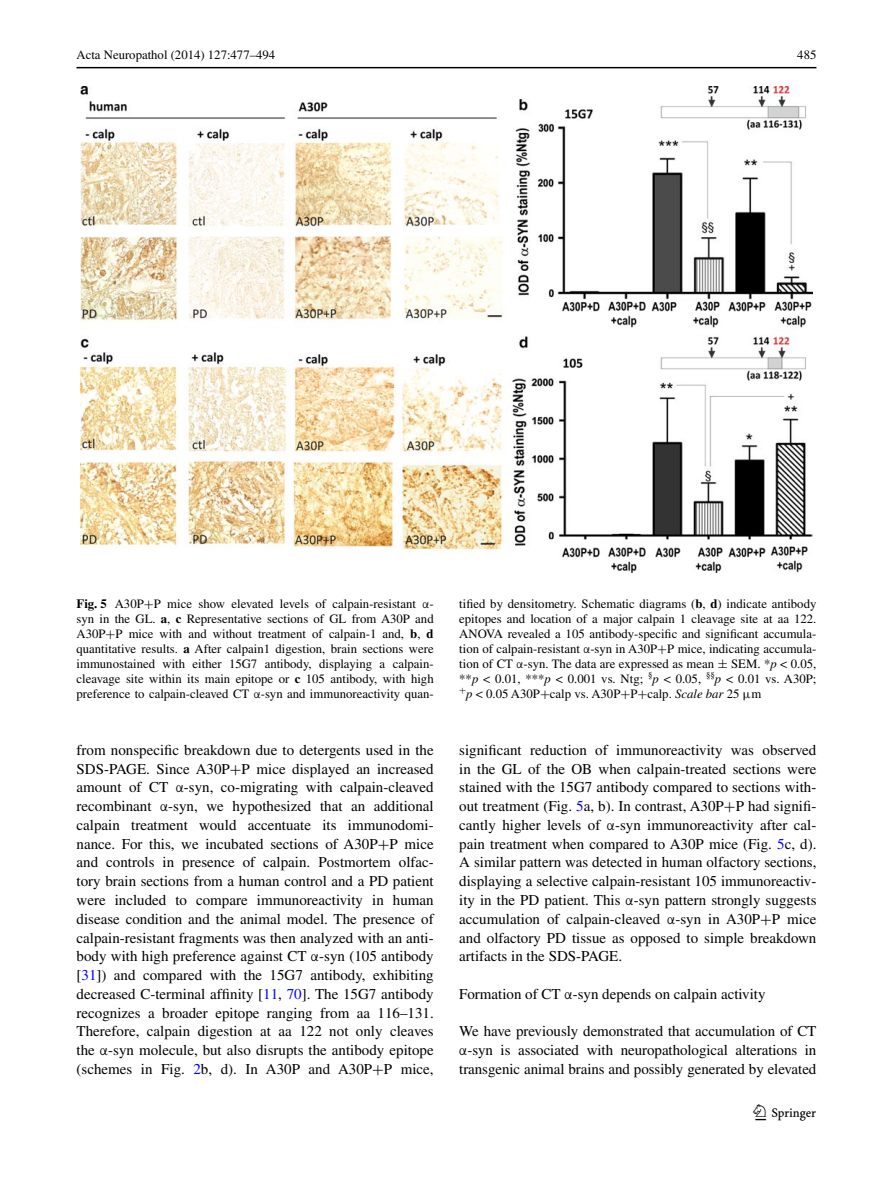
<style>
.page{position:relative;width:893px;height:1187px;background:#fff}
.page>*{position:absolute;margin:0;border:0;box-sizing:border-box;transform-origin:0 0}
.t1{font:22.5px "Springnew";color:#000}
.t2{font:15px/18.8px "Times";color:#000;text-align:justify}
.t3{font:12.75px/15px "Times";color:#000;text-align:justify}
.s1{font-weight:700}
.s2{font-family:"MTSY"}
.s3{font-family:"MTGU"}
.s4{font-style:italic}
.s5{color:#00f}
</style>
<div class="page">
<hr style="left:77px;top:67px;width:739px;height:1px;background:#000">
<img style="left:81px;top:87px;width:731px;height:485px">
<p class="t3" style="left:77px;top:48px;width:200px">Acta Neuropathol (2014) 127:477–494</p>
<p class="t3" style="left:797px;top:48px;width:21px">485</p>
<p class="t3" style="left:77px;top:596px;width:359px"><span class="s1">Fig. 5</span> A30P<span class="s2">+</span>P mice show elevated levels of calpain-resistant <span class="s3">α&shy;</span>syn in the GL . <span class="s1">a</span>, <span class="s1">c</span> Representative sections of GL from A30P and A30P<span class="s2">+</span>P mice with and without treatment of calpain-1 and, <span class="s1">b</span>, <span class="s1">d </span>quantitative results. <span class="s1">a</span> After calpain1 digestion, brain sections were immunostained with either 15G7 antibody, displaying a calpain&shy;cleavage site within its main epitope or <span class="s1">c</span> 105 antibody, with high preference to calpain-cleaved CT <span class="s3">α</span>-syn and immunoreactivity quan-</p>
<p class="t3" style="left:459px;top:596px;width:359px">tified by densitometry. Schematic diagrams (<span class="s1">b</span>, <span class="s1">d</span>) indicate antibody epitopes and location of a major calpain 1 cleavage site at aa 122.<br>ANOVA revealed a 105 antibody-specific and significant accumula&shy;tion of calpain-resistant <span class="s3">α</span>-syn in A30P<span class="s2">+</span>P mice, indicating accumula&shy;tion of CT <span class="s3">α</span>-syn. The data are expressed as mean <span class="s2">±</span> SEM. *<span class="s4">p</span> &lt; 0.05, **<span class="s4">p</span> &lt; 0.01, ***<span class="s4">p</span> &lt; 0.001 vs. Ntg; <sup>§</sup><span class="s4">p</span> &lt; 0.05, <sup>§§</sup><span class="s4">p</span> &lt; 0.01 vs. A30P; <sup>+</sup><span class="s4">p</span> &lt; 0.05 A30P<span class="s2">+</span>calp vs. A30P<span class="s2">+</span>P<span class="s2">+</span>calp. <span class="s4">Scale bar</span> 25 <span class="s3">μ</span>m</p>
<p class="t2" style="left:77px;top:740px;width:359px">from nonspecific breakdown due to detergents used in the SDS-PAGE . Since A30P<span class="s2">+</span>P mice displayed an increased amount of CT <span class="s3">α</span>-syn, co-migrating with calpain-cleaved recombinant <span class="s3">α</span>-syn, we hypothesized that an additional calpain treatment would accentuate its immunodomi&shy;nance. For this, we incubated sections of A30P<span class="s2">+</span>P mice and controls in presence of calpain. Postmortem olfac&shy;tory brain sections from a human control and a PD patient were included to compare immunoreactivity in human disease condition and the animal model. The presence of calpain-resistant fragments was then analyzed with an anti&shy;body with high preference against CT <span class="s3">α</span>-syn (105 antibody [<span class="s5">31</span>]) and compared with the 15G7 antibody, exhibiting decreased C-terminal affinity [<span class="s5">11</span>, <span class="s5">70</span>]. The 15G7 antibody recognizes a broader epitope ranging from aa 116–131.<br>Therefore, calpain digestion at aa 122 not only cleaves the <span class="s3">α</span>-syn molecule, but also disrupts the antibody epitope (schemes in Fig. <span class="s5">2</span>b, d). In A30P and A30P<span class="s2">+</span>P mice,</p>
<p class="t2" style="left:459px;top:740px;width:359px">significant reduction of immunoreactivity was observed in the GL of the OB when calpain-treated sections were stained with the 15G7 antibody compared to sections with&shy;out treatment (Fig. <span class="s5">5</span>a, b). In contrast, A30P<span class="s2">+</span>P had signifi&shy;cantly higher levels of <span class="s3">α</span>-syn immunoreactivity after cal&shy;pain treatment when compared to A30P mice (Fig. <span class="s5">5</span>c, d).<br>A similar pattern was detected in human olfactory sections, displaying a selective calpain-resistant 105 immunoreactiv&shy;ity in the PD patient. This <span class="s3">α</span>-syn pattern strongly suggests accumulation of calpain-cleaved <span class="s3">α</span>-syn in A30P<span class="s2">+</span>P mice and olfactory PD tissue as opposed to simple breakdown artifacts in the SDS-PAGE .</p>
<p class="t2" style="left:459px;top:984px;width:308px">Formation of CT <span class="s3">α</span>‑syn depends on calpain activity</p>
<p class="t2" style="left:459px;top:1021px;width:359px">We have previously demonstrated that accumulation of CT <span class="s3">α</span>-syn is associated with neuropathological alterations in transgenic animal brains and possibly generated by elevated</p>
<h1 class="t1" style="left:755px;top:1104px;width:62px">1 3</h1>
</div>
